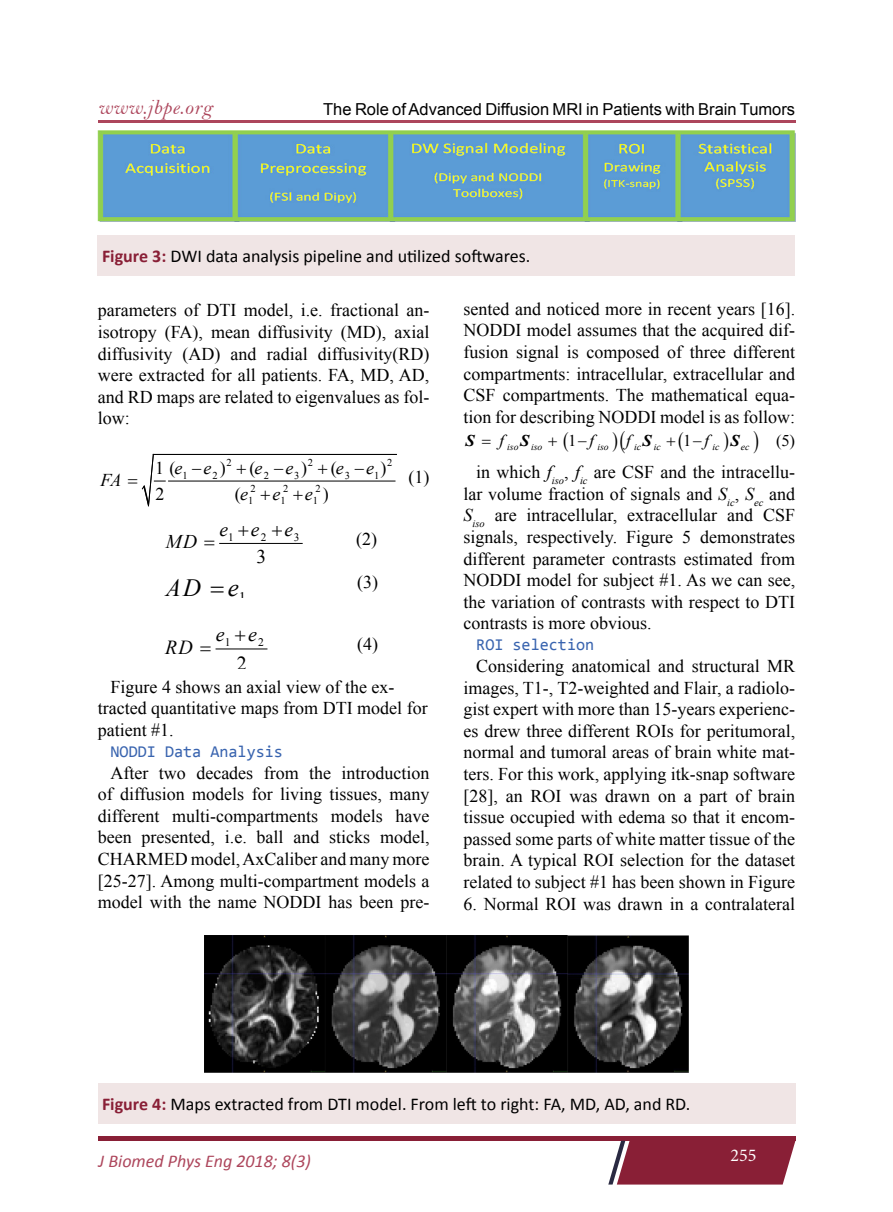
<style>
.page{position:relative;width:893px;height:1212px;background:#fff}
.page>*{position:absolute;margin:0;border:0;box-sizing:border-box;transform-origin:0 0}
.t1{font:italic 24.9px "Times New Roman";color:#000}
.t2{font:21px "Bell MT Italic";letter-spacing:.03em;color:#ad465c}
.t3{font:italic 19.95px "Times New Roman";color:#000}
.t4{font:19.95px "Times New Roman";color:#000}
.t5{font:italic 19.35px "Times New Roman";color:#000}
.t6{font:19.35px "Times New Roman";color:#000}
.t7{font:18px/21.6px "Times New Roman";color:#000;text-align:justify}
.t8{font:18px "Calibri";color:#000}
.t9{font:italic 18px "Calibri";color:#ad465c}
.t10{font:italic 18px "Times New Roman";color:#000}
.t11{font:18px "Minion Pro";color:#fff}
.t12{font:16.5px "Arial";color:#000}
.t13{font:16.5px "Consolas";color:#3964af}
.t14{font:16.35px "Times New Roman";color:#000}
.t15{font:italic 700 16.35px "Times New Roman";color:#000}
.t16{font:italic 16.35px "Times New Roman";color:#000}
.t17{font:11.55px "Times New Roman";color:#000}
.t18{font:11.4px "Times New Roman";color:#000}
.t19{font:10.5px "Times New Roman";color:#000}
.t20{font:italic 9.6px "Times New Roman";letter-spacing:.005em;color:#000}
.s1{font-weight:700;color:#891f36}
.s2{font-style:italic}
.s3{font-style:normal}
</style>
<div class="page">
<div style="left:98px;top:1136px;width:697px;height:5px;background:#891f36"></div>
<svg style="left:608px;top:1141px;width:187px;height:43px;background:#913348"></svg>
<hr style="left:98px;top:120px;width:698px;height:2px;background:#ad465c">
<hr style="left:220px;top:543px;width:82px;height:1px;background:#000">
<hr style="left:216px;top:648px;width:51px;height:1px;background:#000">
<img style="left:98px;top:131px;width:697px;height:91px">
<div style="left:98px;top:235px;width:697px;height:40px;background:#f0e5e5"></div>
<div style="left:98px;top:1083px;width:697px;height:41px;background:#f0e5e5"></div>
<img style="left:205px;top:935px;width:483px;height:137px">
<svg style="left:141px;top:454px;width:255px;height:52px"></svg>
<p class="t2" style="left:98px;top:94px;width:116px">www.jbpe.org</p>
<p class="t12" style="left:323px;top:98px;width:473px">The Role of Advanced Diffusion MRI in Patients with Brain Tumors</p>
<p class="t8" style="left:102px;top:245px;width:430px"><span class="s1">Figure 3:</span> DWI data analysis pipeline and utilized softwares.</p>
<p class="t7" style="left:98px;top:299px;width:333px">parameters of DTI model, i.e. fractional an&shy;isotropy (FA), mean diffusivity (MD), axial diffusivity (AD) and radial diffusivity(RD) were extracted for all patients. FA, MD, AD, and RD maps are related to eigenvalues as fol&shy;low:</p>
<p class="t19" style="left:226px;top:455px;width:7px">2</p>
<p class="t19" style="left:308px;top:455px;width:7px">2</p>
<p class="t19" style="left:387px;top:455px;width:7px">2</p>
<p class="t19" style="left:183px;top:468px;width:7px">1</p>
<p class="t19" style="left:213px;top:468px;width:7px">2</p>
<p class="t19" style="left:264px;top:468px;width:7px">2</p>
<p class="t19" style="left:294px;top:468px;width:7px">3</p>
<p class="t19" style="left:345px;top:468px;width:7px">3</p>
<p class="t19" style="left:374px;top:468px;width:7px">1</p>
<p class="t19" style="left:251px;top:481px;width:7px">2</p>
<p class="t19" style="left:283px;top:481px;width:7px">2</p>
<p class="t19" style="left:315px;top:481px;width:7px">2</p>
<p class="t19" style="left:248px;top:494px;width:7px">1</p>
<p class="t19" style="left:280px;top:494px;width:7px">1</p>
<p class="t19" style="left:313px;top:494px;width:7px">1</p>
<p class="t7" style="left:155px;top:457px;width:58px">1 (<span class="s2">e e</span></p>
<p class="t7" style="left:220px;top:457px;width:7px">)</p>
<p class="t7" style="left:249px;top:457px;width:15px">(<span class="s2">e</span></p>
<p class="t10" style="left:274px;top:456px;width:35px">−e <span class="s3">)</span></p>
<p class="t7" style="left:331px;top:457px;width:57px">(<span class="s2">e e</span> )</p>
<p class="t7" style="left:156px;top:482px;width:10px">2</p>
<p class="t7" style="left:235px;top:482px;width:15px">(<span class="s2">e</span></p>
<p class="t7" style="left:323px;top:482px;width:7px">)</p>
<p class="t7" style="left:408px;top:466px;width:22px">(1)</p>
<p class="t10" style="left:101px;top:467px;width:22px">FA</p>
<p class="t10" style="left:272px;top:481px;width:9px">e</p>
<p class="t10" style="left:305px;top:481px;width:9px">e</p>
<p class="t5" style="left:219px;top:516px;width:42px">e e</p>
<p class="t5" style="left:284px;top:516px;width:10px">e</p>
<p class="t5" style="left:166px;top:528px;width:33px">MD</p>
<p class="t7" style="left:356px;top:528px;width:22px">(2)</p>
<h1 class="t1" style="left:166px;top:570px;width:82px">AD e<sub>1</sub></h1>
<p class="t7" style="left:357px;top:571px;width:22px">(3)</p>
<p class="t17" style="left:225px;top:635px;width:7px">1</p>
<p class="t17" style="left:258px;top:635px;width:7px">2</p>
<p class="t4" style="left:237px;top:649px;width:11px">2</p>
<p class="t18" style="left:228px;top:529px;width:7px">1</p>
<p class="t18" style="left:261px;top:529px;width:7px">2</p>
<p class="t18" style="left:294px;top:529px;width:7px">3</p>
<p class="t6" style="left:256px;top:544px;width:11px">3</p>
<p class="t3" style="left:216px;top:621px;width:43px">e e</p>
<p class="t3" style="left:165px;top:633px;width:29px">RD</p>
<p class="t7" style="left:357px;top:632px;width:22px">(4)</p>
<p class="t7" style="left:98px;top:676px;width:331px;text-align:left;text-indent:13px">Figure 4 shows an axial view of the ex&shy;tracted quantitative maps from DTI model for patient #1.</p>
<p class="t13" style="left:111px;top:740px;width:174px">NODDI Data Analysis</p>
<p class="t7" style="left:98px;top:761px;width:333px;text-indent:13px">After two decades from the introduction of diffusion models for living tissues, many different multi-compartments models have been presented, i.e. ball and sticks model, CHARMED model, AxCaliber and many more [25-27]. Among multi-compartment models a model with the name NODDI has been pre-</p>
<p class="t7" style="left:463px;top:298px;width:333px">sented and noticed more in recent years [16].<br>NODDI model assumes that the acquired dif&shy;fusion signal is composed of three different compartments: intracellular, extracellular and CSF compartments. The mathematical equa&shy;tion for describing NODDI model is as follow:</p>
<p class="t15" style="left:465px;top:429px;width:11px">S</p>
<p class="t15" style="left:520px;top:429px;width:11px">S</p>
<p class="t15" style="left:643px;top:429px;width:11px">S</p>
<p class="t15" style="left:730px;top:429px;width:11px">S</p>
<p class="t20" style="left:507px;top:440px;width:13px">iso</p>
<p class="t20" style="left:531px;top:440px;width:13px">iso</p>
<p class="t20" style="left:597px;top:440px;width:13px">iso</p>
<p class="t20" style="left:634px;top:440px;width:9px">ic</p>
<p class="t20" style="left:654px;top:440px;width:9px">ic</p>
<p class="t14" style="left:776px;top:429px;width:21px">(5)</p>
<p class="t16" style="left:499px;top:429px;width:6px">f</p>
<p class="t16" style="left:626px;top:429px;width:6px">f</p>
<p class="t14" style="left:568px;top:429px;width:28px">1−<span class="s2">f</span></p>
<p class="t14" style="left:683px;top:429px;width:28px">1−<span class="s2">f</span></p>
<p class="t20" style="left:712px;top:440px;width:9px">ic</p>
<p class="t20" style="left:741px;top:440px;width:10px">ec</p>
<p class="t7" style="left:463px;top:461px;width:333px;text-indent:13px">in which <span class="s2">f</span><sub>iso</sub>, <span class="s2">f</span><sub>ic</sub> are CSF and the intracellu&shy;lar volume fraction of signals and <span class="s2">S</span><sub>ic</sub>, <span class="s2">S</span><sub>ec</sub> and <span class="s2">S</span><sub>iso</sub> are intracellular, extracellular and CSF signals, respectively. Figure 5 demonstrates different parameter contrasts estimated from NODDI model for subject #1. As we can see, the variation of contrasts with respect to DTI contrasts is more obvious.</p>
<p class="t13" style="left:476px;top:634px;width:119px">ROI selection</p>
<p class="t7" style="left:463px;top:655px;width:333px;text-indent:13px">Considering anatomical and structural MR images, T1-, T2-weighted and Flair, a radiolo&shy;gist expert with more than 15-years experienc&shy;es drew three different ROIs for peritumoral, normal and tumoral areas of brain white mat&shy;ters. For this work, applying itk-snap software [28], an ROI was drawn on a part of brain tissue occupied with edema so that it encom&shy;passed some parts of white matter tissue of the brain. A typical ROI selection for the dataset related to subject #1 has been shown in Figure</p>
<p class="t7" style="left:463px;top:892px;width:333px">6. Normal ROI was drawn in a contralateral</p>
<p class="t8" style="left:102px;top:1093px;width:590px"><span class="s1">Figure 4:</span> Maps extracted from DTI model. From left to right: FA, MD, AD, and RD.</p>
<p class="t9" style="left:99px;top:1148px;width:214px">J Biomed Phys Eng 2018; 8(3)</p>
<p class="t11" style="left:730px;top:1143px;width:27px">255</p>
</div>
